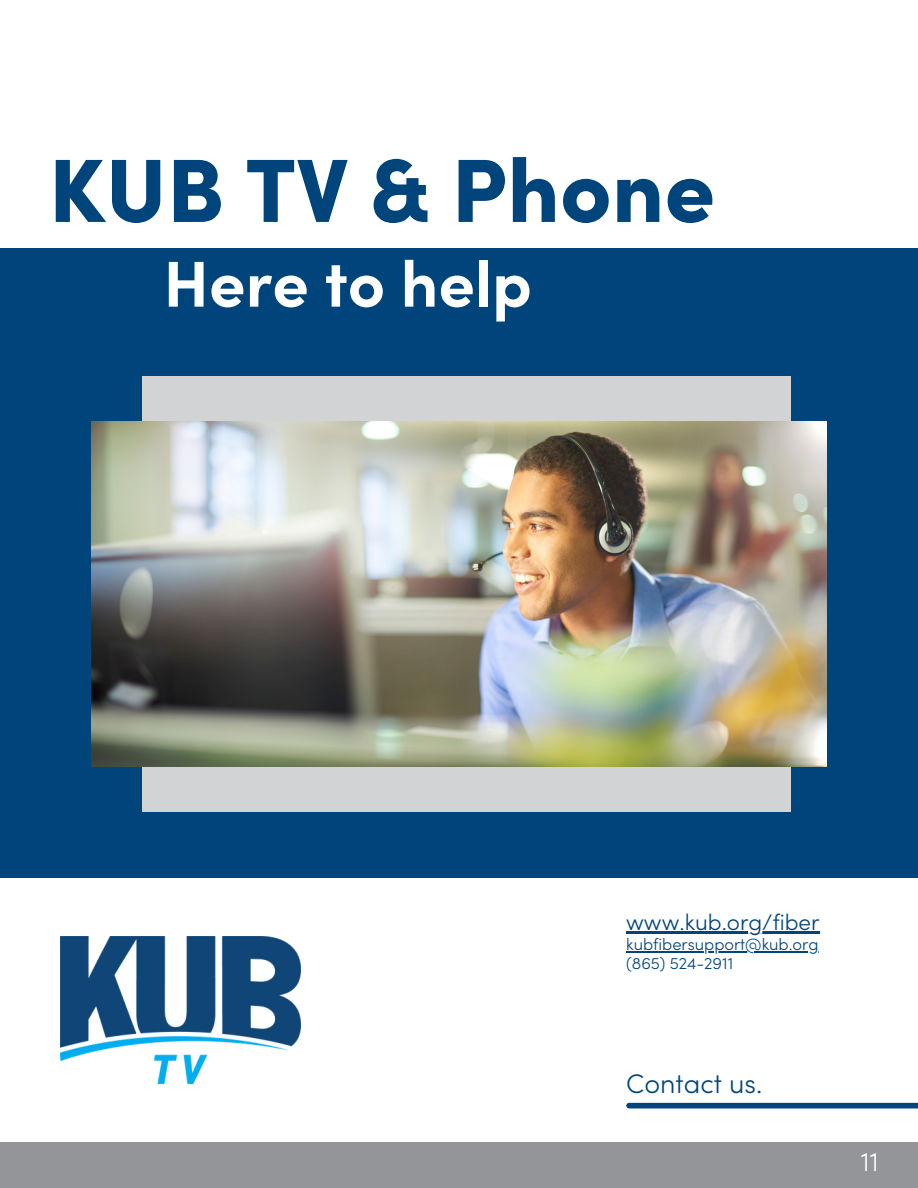
<style>
.page{position:relative;width:918px;height:1188px;background:#00447c}
.page>*{position:absolute;margin:0;border:0;box-sizing:border-box;transform-origin:0 0}
.t1{font:900 90px "Sofia Pro";color:#00447c}
.t2{font:700 64.95px "Sofia Pro";color:#fff}
.t3{font:300 27px "Sofia Pro";color:#00447c}
.t4{font:300 27px "Sofia Pro";color:#fff}
.t5{font:300 22.5px "Sofia Pro";color:#00447c}
.t6{font:300 16.5px/19.2px "Sofia Pro";color:#00447c}
</style>
<div class="page">
<div style="left:0;top:0;width:918px;height:248px;background:#fff"></div>
<div style="left:0;top:878px;width:918px;height:264px;background:#fff"></div>
<div style="left:629px;top:1103px;width:289px;height:5px;background:#00447c"></div>
<div style="left:0;top:1142px;width:918px;height:46px;background:#939598"></div>
<div style="left:143px;top:376px;width:647px;height:436px;background:#d1d3d4"></div>
<img style="left:92px;top:421px;width:734px;height:346px">
<img style="left:60px;top:936px;width:240px;height:148px">
<hr style="left:626px;top:931px;width:194px;height:2px;background:#00447c">
<hr style="left:626px;top:951px;width:193px;height:1px;background:#00447c">
<h1 class="t1" style="left:49px;top:142px;width:668px">KUB TV &amp; Phone</h1>
<h2 class="t2" style="left:163px;top:249px;width:370px">Here to help</h2>
<h3 class="t5" style="left:626px;top:913px;width:195px">www.kub.org/fiber</h3>
<p class="t6" style="left:626px;top:936px;width:194px">kubfibersupport@kub.org (865) 524-2911</p>
<h3 class="t3" style="left:626px;top:1073px;width:138px">Contact us.</h3>
<h3 class="t4" style="left:861px;top:1151px;width:20px">11</h3>
</div>
